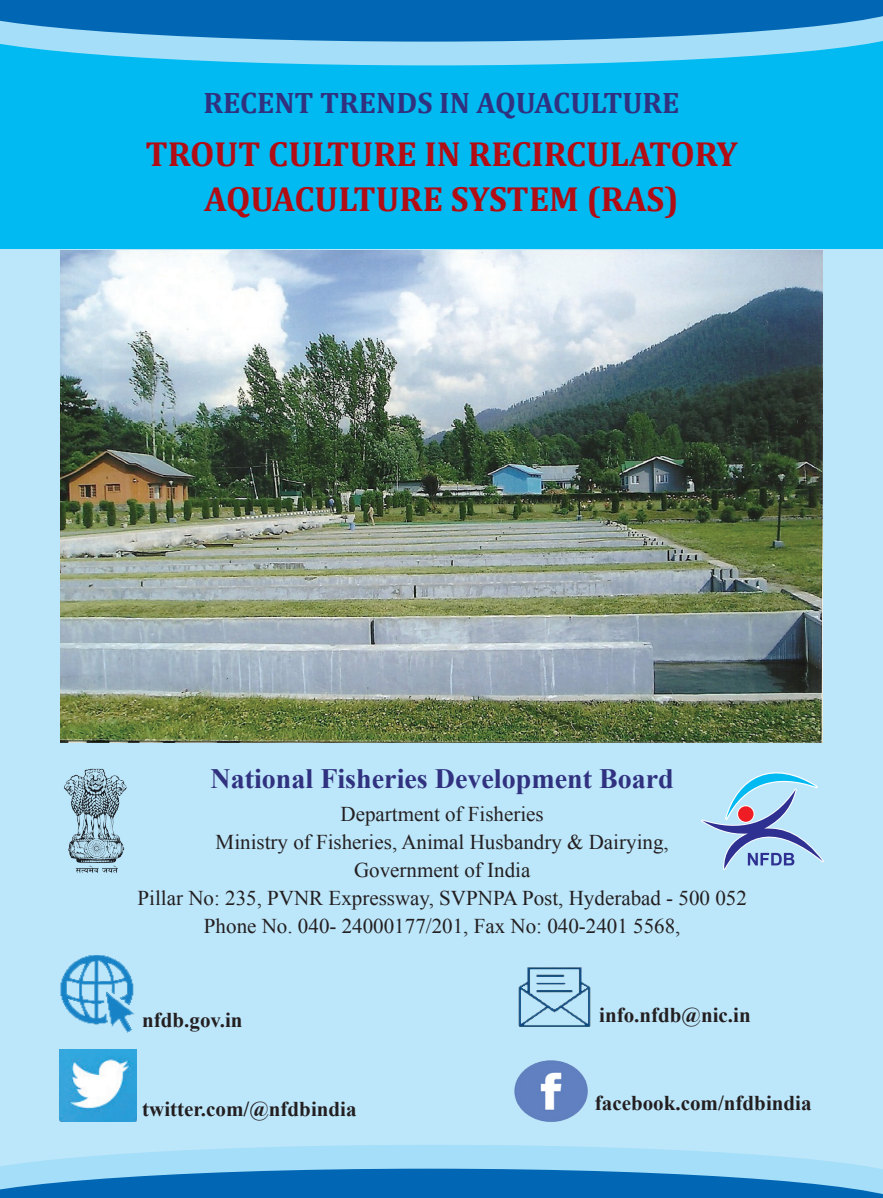
<style>
.page{position:relative;width:883px;height:1198px;background:#fff}
.page>*{position:absolute;margin:0;border:0;box-sizing:border-box;transform-origin:0 0}
.t1{font:700 35px "Cambria";color:#b00d15}
.t2{font:700 29.75px "Cambria";color:#30317f}
.t3{font:700 28px "Times New Roman";color:#30317f}
.t4{font:21px "Times New Roman";color:#231f20}
.t5{font:700 21px "Times New Roman";color:#231f20}
</style>
<div class="page">
<div style="left:0;top:2px;width:882px;height:248px;background:#00baf1"></div>
<div style="left:0;top:249px;width:882px;height:948px;background:#bce6fa"></div>
<img style="left:61px;top:250px;width:761px;height:492px">
<svg style="left:0;top:42px;width:877px;height:23px;fill:#a4def8"></svg>
<svg style="left:0;top:0;width:882px;height:42px;background:#1b79be"></svg>
<svg style="left:0;top:1145px;width:874px;height:23px;fill:#a4def8"></svg>
<svg style="left:0;top:1168px;width:882px;height:29px;background:#2883c3"></svg>
<img style="left:60px;top:955px;width:74px;height:78px">
<img style="left:60px;top:1049px;width:77px;height:72px">
<img style="left:518px;top:967px;width:73px;height:60px">
<img style="left:514px;top:1060px;width:74px;height:62px">
<img style="left:64px;top:768px;width:63px;height:105px">
<svg style="left:701px;top:772px;width:123px;height:98px"></svg>
<p class="t2" style="left:203px;top:84px;width:477px">RECENT TRENDS IN AQUACULTURE</p>
<p class="t1" style="left:145px;top:132px;width:593px">TROUT CULTURE IN RECIRCULATORY</p>
<p class="t1" style="left:204px;top:178px;width:476px">AQUACULTURE SYSTEM (RAS)</p>
<p class="t3" style="left:210px;top:759px;width:464px">National Fisheries Development Board</p>
<p class="t4" style="left:340px;top:799px;width:204px">Department of Fisheries</p>
<p class="t4" style="left:215px;top:827px;width:454px">Ministry of Fisheries, Animal Husbandry &amp; Dairying,</p>
<p class="t4" style="left:354px;top:855px;width:178px">Government of India</p>
<p class="t4" style="left:137px;top:883px;width:610px">Pillar No: 235, PVNR Expressway, SVPNPA Post, Hyderabad - 500 052</p>
<p class="t4" style="left:204px;top:911px;width:477px">Phone No. 040- 24000177/201, Fax No: 040-2401 5568,</p>
<p class="t5" style="left:142px;top:1005px;width:102px">nfdb.gov.in</p>
<p class="t5" style="left:142px;top:1093px;width:216px">twitter.com/@nfdbindia</p>
<p class="t5" style="left:599px;top:1000px;width:153px">info.nfdb@nic.in</p>
<p class="t5" style="left:594px;top:1088px;width:218px">facebook.com/nfdbindia</p>
</div>
